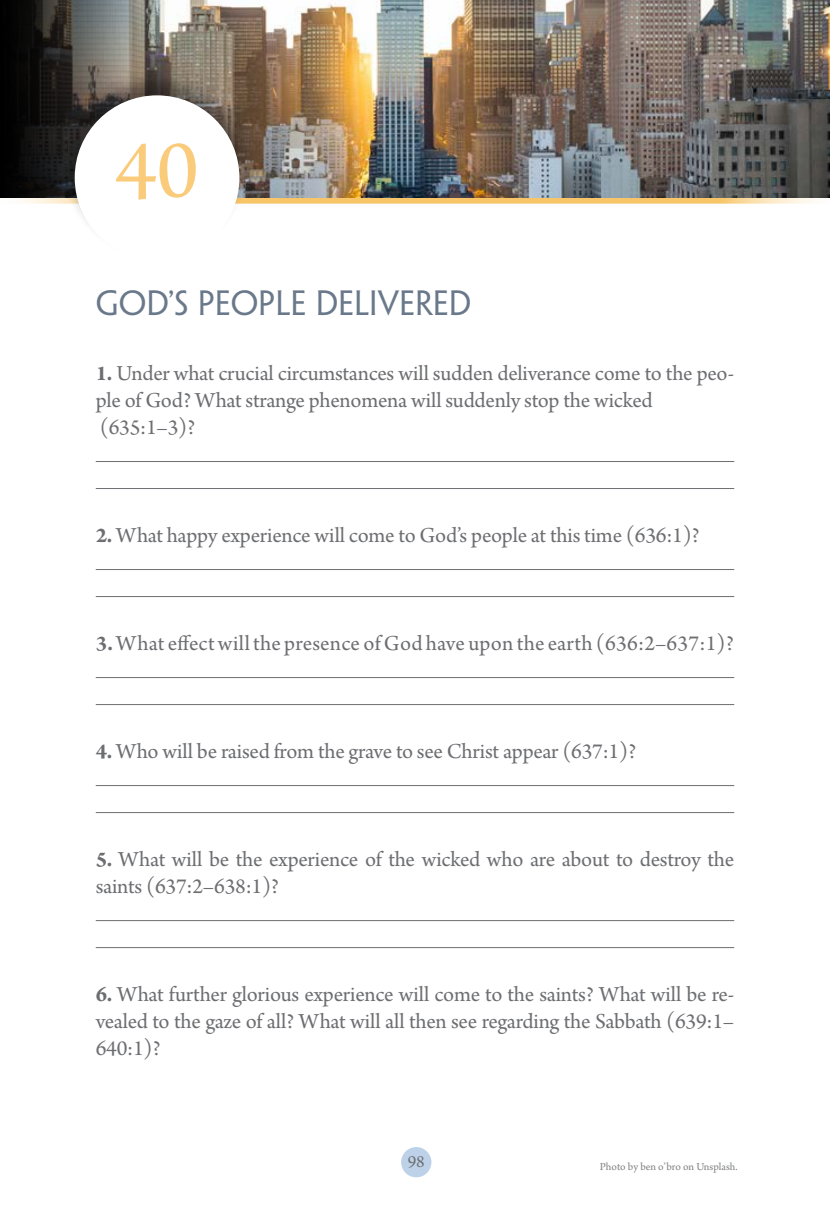
<style>
.page{position:relative;width:830px;height:1212px;background:#fff}
.page>*{position:absolute;margin:0;border:0;box-sizing:border-box;transform-origin:0 0}
.t1{font:87.75px "Arno Pro";color:#f9cb7a}
.t2{font:31.5px "Penumbra Flare Std";color:#69788a}
.t3{font:22.5px/27px "Arno Pro";letter-spacing:-.01em;color:#6d6e71}
.t4{font:22.5px "Arno Pro";letter-spacing:.01em;color:#6d6e71}
.t5{font:18px "Arno Pro";color:#6d6e71}
.t6{font:11.25px "Arno Pro";letter-spacing:-.005em;color:#808285}
.s1{font-weight:700}
</style>
<div class="page">
<div style="left:401px;top:1147px;width:30px;height:30px;background:#bdd2e8;border-radius:50%"></div>
<svg style="left:21px;top:198px;width:795px;height:6px;background:#f9cf85"></svg>
<img style="left:158px;top:0;width:671px;height:198px">
<svg style="left:0;top:0;width:158px;height:198px;background:#333330"></svg>
<div style="left:60px;top:70px;width:190px;height:190px;background:#000;opacity:.32"></div>
<div style="left:75px;top:95px;width:164px;height:165px;background:#fff;border-radius:50%"></div>
<hr style="left:96px;top:461px;width:637px;height:1px;background:#6d6e71">
<hr style="left:96px;top:488px;width:637px;height:1px;background:#6d6e71">
<hr style="left:96px;top:569px;width:637px;height:1px;background:#6d6e71">
<hr style="left:96px;top:596px;width:637px;height:1px;background:#6d6e71">
<hr style="left:96px;top:677px;width:637px;height:1px;background:#6d6e71">
<hr style="left:96px;top:704px;width:637px;height:1px;background:#6d6e71">
<hr style="left:96px;top:785px;width:637px;height:1px;background:#6d6e71">
<hr style="left:96px;top:812px;width:637px;height:1px;background:#6d6e71">
<hr style="left:96px;top:920px;width:637px;height:1px;background:#6d6e71">
<hr style="left:96px;top:947px;width:637px;height:1px;background:#6d6e71">
<h1 class="t1" style="left:115px;top:120px;width:85px">40</h1>
<h2 class="t2" style="left:96px;top:284px;width:377px">GOD’S PEOPLE DELIVERED</h2>
<p class="t3" style="left:96px;top:361px;width:639px"><span class="s1">1.</span> Under what crucial circumstances will sudden deliverance come to the peo&shy;ple of God? What strange phenomena will suddenly stop the wicked (635:1–3)?</p>
<p class="t3" style="left:96px;top:523px;width:605px"><span class="s1">2.</span> What happy experience will come to God’s people at this time (636:1)?</p>
<p class="t4" style="left:96px;top:631px;width:639px"><span class="s1">3.</span> What effect will the presence of God have upon the earth (636:2–637:1)?</p>
<p class="t3" style="left:96px;top:739px;width:541px"><span class="s1">4.</span> Who will be raised from the grave to see Christ appear (637:1)?</p>
<p class="t3" style="left:96px;top:847px;width:639px"><span class="s1">5.</span> What will be the experience of the wicked who are about to destroy the saints (637:2–638:1)?</p>
<p class="t3" style="left:96px;top:982px;width:639px;text-align:justify"><span class="s1">6.</span> What further glorious experience will come to the saints? What will be re&shy;vealed to the gaze of all? What will all then see regarding the Sabbath (639:1– 640:1)?</p>
<p class="t5" style="left:407px;top:1151px;width:18px">98</p>
<p class="t6" style="left:599px;top:1160px;width:139px">Photo by ben o’bro on Unsplash.</p>
</div>
